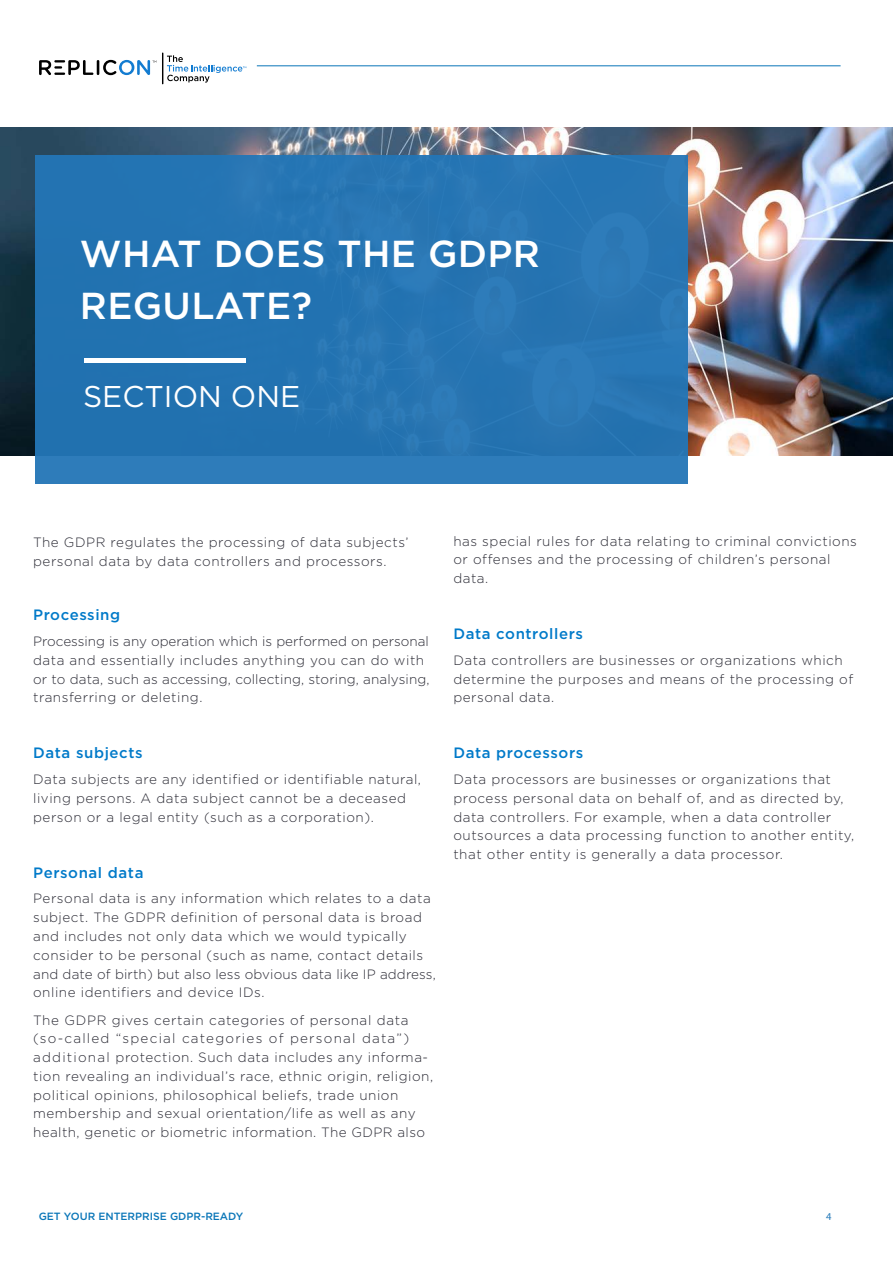
<style>
.page{position:relative;width:893px;height:1263px;background:#fff}
.page>*{position:absolute;margin:0;border:0;box-sizing:border-box;transform-origin:0 0}
.t1{font:500 37.5px/52.5px "Gotham";letter-spacing:.01em;color:#fff}
.t2{font:30px "Gotham";color:#fff}
.t3{font:500 15px "Gotham";letter-spacing:.04em;color:#007ac9}
.t4{font:300 13.5px/18.8px "Gotham";letter-spacing:.04em;color:#2c2c36}
.t5{font:300 13.5px/18.8px "Gotham";letter-spacing:.01em;color:#2c2c36}
.t6{font:500 10.5px "Gotham";color:#0a76b8}
.t7{font:10.5px "Myriad Pro";color:#2178b8}
.s1{color:#fff}
</style>
<div class="page">
<img style="left:0;top:127px;width:893px;height:329px">
<div style="left:35px;top:155px;width:652px;height:329px;background:#2376b7"></div>
<div style="left:84px;top:358px;width:161px;height:5px;background:#fff"></div>
<hr style="left:257px;top:65px;width:584px;height:1px;background:#0a76b8">
<svg style="left:39px;top:60px;width:118px;height:15px"></svg>
<svg style="left:167px;top:55px;width:79px;height:28px"></svg>
<hr style="left:162px;top:53px;width:1px;height:31px;background:#000">
<h1 class="t1" style="left:80px;top:227px;width:462px">WHAT DOES THE GDPR<br>REGULATE?</h1>
<h2 class="t2" style="left:83px;top:377px;width:219px">SECTION ONE</h2>
<p class="t4" style="left:33px;top:533px;width:377px">The GDPR regulates the processing of data subjects’ personal data by data controllers and processors.</p>
<p class="t3" style="left:33px;top:605px;width:89px">Processing</p>
<p class="t5" style="left:33px;top:632px;width:398px">Processing is any operation which is performed on personal data and essentially includes anything you can do with or to data, such as accessing, collecting, storing, analysing, transferring or deleting.</p>
<p class="t3" style="left:33px;top:743px;width:111px">Data subjects</p>
<p class="t4" style="left:33px;top:770px;width:389px">Data subjects are any identified or identifiable natural, living persons. A data subject cannot be a deceased person or a legal entity (such as a corporation).</p>
<p class="t3" style="left:33px;top:862px;width:112px">Personal data</p>
<p class="t4" style="left:33px;top:889px;width:404px">Personal data is any information which relates to a data subject. The GDPR definition of personal data is broad and includes not only data which we would typically consider to be personal (such as name, contact details and date of birth) but also less obvious data like IP address, online identifiers and device IDs.</p>
<p class="t4" style="left:33px;top:1010px;width:401px">The GDPR gives certain categories of personal data (so-called “special categories of personal data”) additional protection. Such data includes any informa&shy;tion revealing an individual’s race, ethnic origin, religion, political opinions, philosophical beliefs, trade union membership and sexual orientation/life as well as any health, genetic or biometric information. The GDPR also</p>
<p class="t4" style="left:453px;top:531px;width:405px">has special rules for data relating to criminal convictions or offenses and the processing of children’s personal data.</p>
<p class="t3" style="left:453px;top:624px;width:131px">Data controllers</p>
<p class="t4" style="left:453px;top:650px;width:401px">Data controllers are businesses or organizations which determine the purposes and means of the processing of personal data.</p>
<p class="t3" style="left:453px;top:743px;width:131px">Data processors</p>
<p class="t4" style="left:453px;top:770px;width:402px">Data processors are businesses or organizations that process personal data on behalf of, and as directed by, data controllers. For example, when a data controller outsources a data processing function to another entity, that other entity is generally a data processor.</p>
<p class="t6" style="left:39px;top:1209px;width:206px">GET YOUR ENTERPRISE GDPR-READY</p>
<p class="t7" style="left:826px;top:1210px;width:11px">4<span class="s1">4</span></p>
</div>
